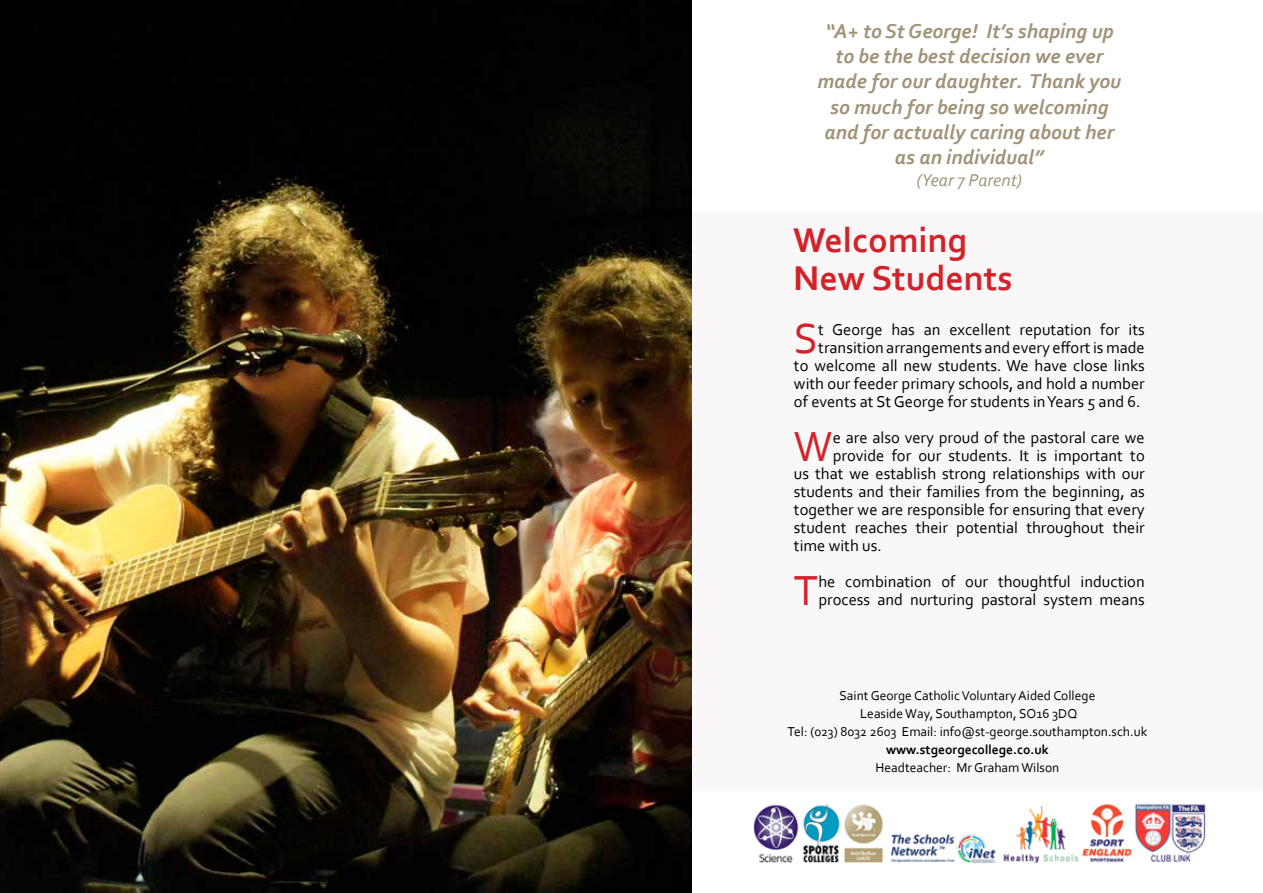
<style>
.page{position:relative;width:1263px;height:893px;background:#fff}
.page>*{position:absolute;margin:0;border:0;box-sizing:border-box;transform-origin:0 0}
.t1{font:44.1px "Corbel";color:#d2232a}
.t2{font:700 36px/37.5px "Corbel";color:#d2232a}
.t3{font:italic 700 21px/25.2px "Corbel";color:#a19378;text-align:center}
.t4{font:italic 18px "Corbel";color:#a19378}
.t5{font:16.5px/18px "Corbel";color:#000;text-align:right}
.t6{font:13.5px/18px "Corbel";color:#000;text-align:center}
.t7{font:700 13.5px "Corbel";color:#000}
</style>
<div class="page">
<div style="left:0;top:213px;width:1263px;height:578px;background:#faf7f8"></div>
<img style="left:0;top:0;width:691px;height:893px">
<img style="left:753px;top:803px;width:453px;height:60px">
<p class="t3" style="left:817px;top:18px;width:305px">“A+ to St George! It’s shaping up to be the best decision we ever made for our daughter. Thank you so much for being so welcoming and for actually caring about her as an individual”</p>
<p class="t4" style="left:917px;top:168px;width:107px">(Year 7 Parent)</p>
<h2 class="t2" style="left:793px;top:220px;width:221px">Welcoming<br>New Students</h2>
<p class="t5" style="left:794px;top:320px;width:352px">t George has an excellent reputation for its transition arrangements and every effort is made<br>to welcome all new students. We have close links with our feeder primary schools, and hold a number of events at St George for students in Years 5 and 6.</p>
<h1 class="t1" style="left:794px;top:419px;width:40px">W</h1>
<p class="t5" style="left:833px;top:428px;width:313px">e are also very proud of the pastoral care we</p>
<h1 class="t1" style="left:794px;top:311px;width:26px">S</h1>
<p class="t5" style="left:833px;top:446px;width:313px">provide for our students. It is important to</p>
<p class="t5" style="left:794px;top:464px;width:352px">us that we establish strong relationships with our</p>
<p class="t5" style="left:794px;top:482px;width:352px">students and their families from the beginning, as</p>
<p class="t5" style="left:794px;top:500px;width:352px">together we are responsible for ensuring that every</p>
<p class="t5" style="left:794px;top:518px;width:352px">student reaches their potential throughout their</p>
<p class="t5" style="left:794px;top:536px;width:89px">time with us.</p>
<h1 class="t1" style="left:794px;top:563px;width:26px">T</h1>
<p class="t5" style="left:818px;top:572px;width:328px;text-align:left">he combination of our thoughtful induction process and nurturing pastoral system means</p>
<p class="t6" style="left:787px;top:686px;width:361px">Saint George Catholic Voluntary Aided College<br>Leaside Way, Southampton, SO16 3DQ<br>Tel: (023) 8032 2603 Email: info@st-george.southampton.sch.uk</p>
<p class="t7" style="left:886px;top:741px;width:164px">www.stgeorgecollege.co.uk</p>
<p class="t6" style="left:875px;top:758px;width:185px">Headteacher: Mr Graham Wilson</p>
</div>
